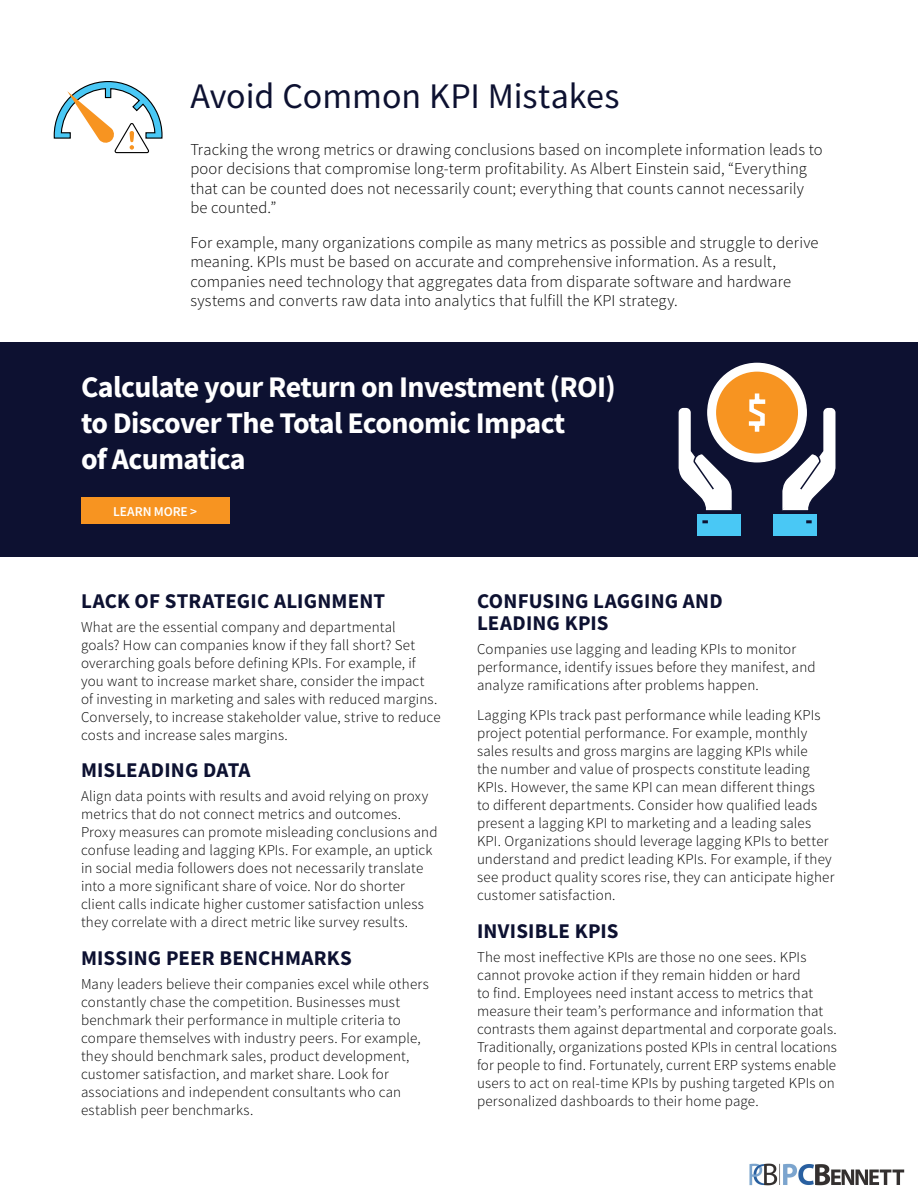
<style>
.page{position:relative;width:918px;height:1188px;background:#fff}
.page>*{position:absolute;margin:0;border:0;box-sizing:border-box;transform-origin:0 0}
.t1{font:36px "Source Sans Pro";color:#0d1131}
.t2{font:700 30px/36px "Source Sans Pro";letter-spacing:-.02em;color:#fff}
.t3{font:700 21px/22.5px "Source Sans Pro";letter-spacing:.01em;color:#0d1131}
.t4{font:300 16.5px/19.5px "Source Sans Pro";letter-spacing:.005em;color:#000}
.t5{font:300 15px/18px "Source Sans Pro";letter-spacing:.01em;color:#000}
.t6{font:600 13.5px "Source Sans Pro";letter-spacing:-.005em;color:#fff}
</style>
<div class="page">
<div style="left:0;top:342px;width:918px;height:214px;background:#0d1131"></div>
<div style="left:708px;top:363px;width:98px;height:99px;background:#fff;border-radius:50%"></div>
<div style="left:716px;top:372px;width:82px;height:82px;background:#f79421;border-radius:50%"></div>
<svg style="left:748px;top:393px;width:18px;height:39px"></svg>
<div style="left:773px;top:514px;width:44px;height:22px;background:#49c8f5"></div>
<svg style="left:806px;top:520px;width:6px;height:3px"></svg>
<svg style="left:780px;top:406px;width:56px;height:105px"></svg>
<div style="left:697px;top:514px;width:44px;height:22px;background:#49c8f5"></div>
<svg style="left:702px;top:520px;width:6px;height:3px"></svg>
<svg style="left:678px;top:406px;width:57px;height:105px"></svg>
<div style="left:81px;top:497px;width:148px;height:27px;background:#f79421"></div>
<svg style="left:53px;top:81px;width:110px;height:73px"></svg>
<img style="left:749px;top:1163px;width:155px;height:22px">
<h1 class="t1" style="left:190px;top:73px;width:431px">Avoid Common KPI Mistakes</h1>
<p class="t4" style="left:190px;top:139px;width:634px">Tracking the wrong metrics or drawing conclusions based on incomplete information leads to poor decisions that compromise long-term profitability. As Albert Einstein said, “Everything that can be counted does not necessarily count; everything that counts cannot necessarily be counted.”</p>
<p class="t4" style="left:190px;top:232px;width:630px">For example, many organizations compile as many metrics as possible and struggle to derive meaning. KPIs must be based on accurate and comprehensive information. As a result, companies need technology that aggregates data from disparate software and hardware systems and converts raw data into analytics that fulfill the KPI strategy.</p>
<h2 class="t2" style="left:81px;top:368px;width:536px">Calculate your Return on Investment (ROI) to Discover The Total Economic Impact<br>of Acumatica</h2>
<p class="t6" style="left:113px;top:502px;width:85px">LEARN MORE &gt;</p>
<h3 class="t3" style="left:81px;top:589px;width:306px">LACK OF STRATEGIC ALIGNMENT</h3>
<p class="t5" style="left:81px;top:618px;width:361px">What are the essential company and departmental<br>goals? How can companies know if they fall short? Set overarching goals before defining KPIs. For example, if you want to increase market share, consider the impact<br>of investing in marketing and sales with reduced margins.<br>Conversely, to increase stakeholder value, strive to reduce costs and increase sales margins.</p>
<h3 class="t3" style="left:81px;top:759px;width:171px">MISLEADING DATA</h3>
<p class="t5" style="left:81px;top:787px;width:358px">Align data points with results and avoid relying on proxy metrics that do not connect metrics and outcomes.<br>Proxy measures can promote misleading conclusions and confuse leading and lagging KPIs. For example, an uptick in social media followers does not necessarily translate into a more significant share of voice. Nor do shorter client calls indicate higher customer satisfaction unless they correlate with a direct metric like survey results.</p>
<h3 class="t3" style="left:81px;top:946px;width:272px">MISSING PEER BENCHMARKS</h3>
<p class="t5" style="left:81px;top:975px;width:349px">Many leaders believe their companies excel while others constantly chase the competition. Businesses must benchmark their performance in multiple criteria to compare themselves with industry peers. For example, they should benchmark sales, product development, customer satisfaction, and market share. Look for associations and independent consultants who can establish peer benchmarks.</p>
<h3 class="t3" style="left:477px;top:589px;width:247px">CONFUSING LAGGING AND<br>LEADING KPIS</h3>
<p class="t5" style="left:477px;top:640px;width:340px">Companies use lagging and leading KPIs to monitor performance, identify issues before they manifest, and analyze ramifications after problems happen.</p>
<p class="t5" style="left:477px;top:706px;width:359px">Lagging KPIs track past performance while leading KPIs project potential performance. For example, monthly sales results and gross margins are lagging KPIs while<br>the number and value of prospects constitute leading KPIs. However, the same KPI can mean different things<br>to different departments. Consider how qualified leads present a lagging KPI to marketing and a leading sales KPI. Organizations should leverage lagging KPIs to better understand and predict leading KPIs. For example, if they see product quality scores rise, they can anticipate higher customer satisfaction.</p>
<h3 class="t3" style="left:477px;top:919px;width:143px">INVISIBLE KPIS</h3>
<p class="t5" style="left:477px;top:948px;width:362px">The most ineffective KPIs are those no one sees. KPIs cannot provoke action if they remain hidden or hard<br>to find. Employees need instant access to metrics that measure their team’s performance and information that contrasts them against departmental and corporate goals.<br>Traditionally, organizations posted KPIs in central locations for people to find. Fortunately, current ERP systems enable users to act on real-time KPIs by pushing targeted KPIs on personalized dashboards to their home page.</p>
</div>
